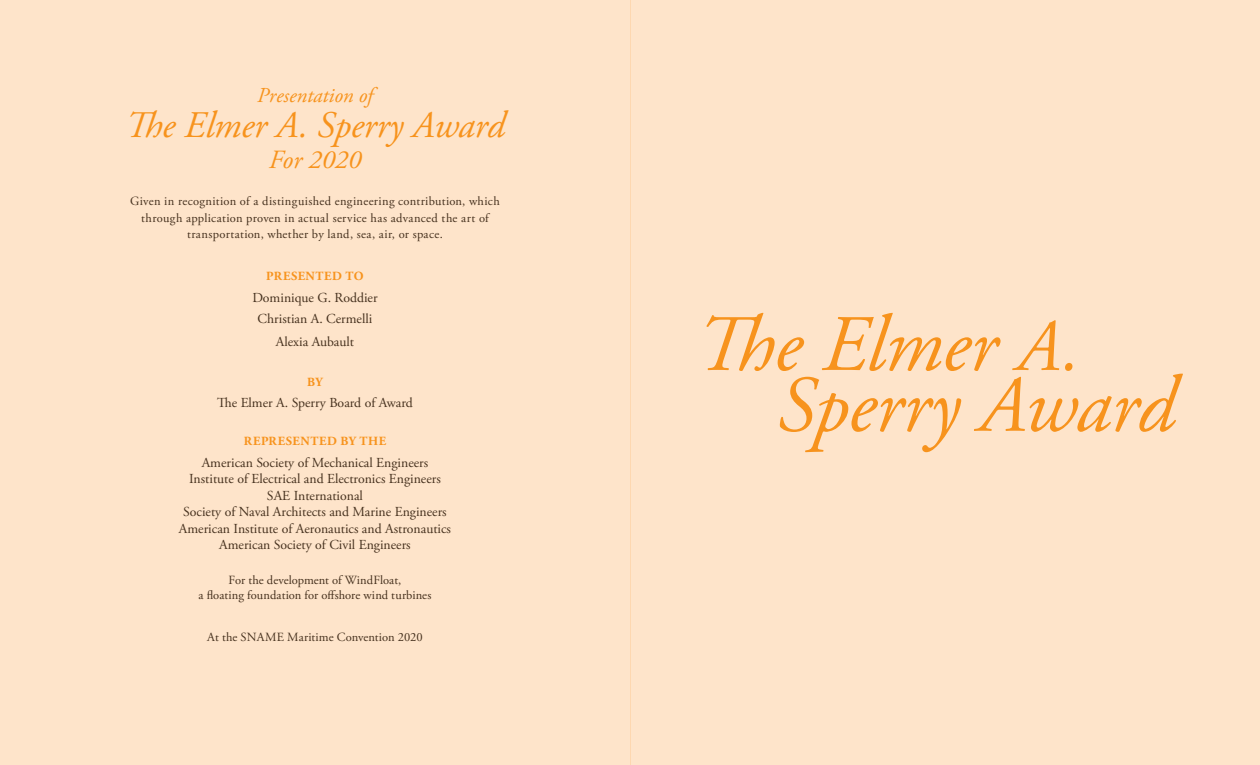
<style>
.page{position:relative;width:1260px;height:765px;background:#fff}
.page>*{position:absolute;margin:0;border:0;box-sizing:border-box;transform-origin:0 0}
.t1{font:italic 37.5px "Adobe Garamond Pro";letter-spacing:-.005em;color:#f7931d}
.t2{font:italic 26.25px "Adobe Garamond Pro";letter-spacing:-.005em;color:#f7931d}
.t3{font:italic 21.25px "Adobe Garamond Pro";color:#f7931d}
.t4{font:13.75px/16.5px "Adobe Garamond Pro";color:#46311e;text-align:center}
.Body_Text_on_White{font:12.5px/16.2px "Adobe Garamond Pro";letter-spacing:.02em;color:#46311e;text-align:center}
.Body_Text_on_White-2{font:12.5px/15px "Adobe Garamond Pro";color:#46311e;text-align:center}
.t5{font:700 12.5px "Adobe Garamond Pro";letter-spacing:.045em;color:#f7931d}
</style>
<div class="page">
<svg style="left:706px;top:313px;width:477px;height:139px;background:#fdd8b2"></svg>
<p class="t3" style="left:257px;top:82px;width:117px">Presentation of</p>
<p class="t1" style="left:125px;top:102px;width:381px">The Elmer A. Sperry Award</p>
<p class="t2" style="left:269px;top:144px;width:94px">For 2020</p>
<p class="Body_Text_on_White" style="left:130px;top:194px;width:371px">Given in recognition of a distinguished engineering contribution, which through application proven in actual service has advanced the art of transportation, whether by land, sea, air, or space.</p>
<p class="t5" style="left:266px;top:269px;width:99px">PRESENTED TO</p>
<p class="t4" style="left:252px;top:290px;width:127px">Dominique G. Roddier</p>
<p class="t4" style="left:258px;top:311px;width:116px">Christian A. Cermelli</p>
<p class="t4" style="left:276px;top:334px;width:80px">Alexia Aubault</p>
<p class="t5" style="left:307px;top:374px;width:17px">BY</p>
<p class="t4" style="left:217px;top:395px;width:197px">The Elmer A. Sperry Board of Award</p>
<p class="t5" style="left:244px;top:434px;width:144px">REPRESENTED BY THE</p>
<p class="t4" style="left:179px;top:455px;width:274px">American Society of Mechanical Engineers Institute of Electrical and Electronics Engineers SAE International<br>Society of Naval Architects and Marine Engineers American Institute of Aeronautics and Astronautics American Society of Civil Engineers</p>
<p class="Body_Text_on_White-2" style="left:199px;top:573px;width:234px">For the development of WindFloat,<br>a floating foundation for offshore wind turbines</p>
<p class="Body_Text_on_White" style="left:207px;top:629px;width:217px">At the SNAME Maritime Convention 2020</p>
</div>
